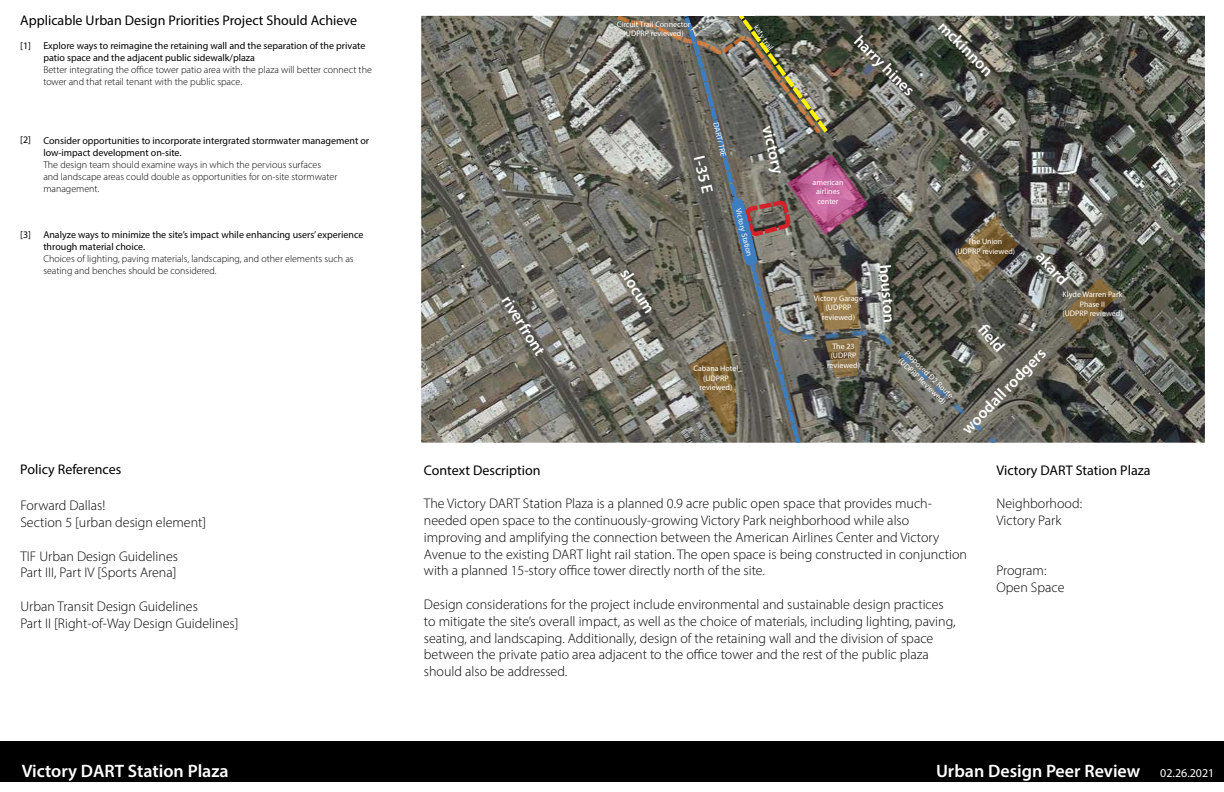
<style>
.page{position:relative;width:1224px;height:792px;background:#fff}
.page>*{position:absolute;margin:0;border:0;box-sizing:border-box;transform-origin:0 0}
.t1{font:600 18px "Myriad Pro";color:#fff}
.t2{font:600 16.1px "Myriad Pro";color:#fff}
.t3{font:300 14px/16.8px "Myriad Pro";color:#000}
.t4{font:14px "Myriad Pro";color:#000}
.t5{font:12px "Myriad Pro";color:#fff}
.t6{font:300 10px/12px "Myriad Pro";color:#000}
.t7{font:10px/12px "Myriad Pro";color:#000}
.t8{font:8px/9.6px "Myriad Pro";color:#fff;text-align:center}
</style>
<div class="page">
<img style="left:421px;top:16px;width:784px;height:427px">
<div style="left:0;top:741px;width:1224px;height:40px;background:#000"></div>
<svg style="left:568px;top:15px;width:45px;height:428px;background:#7b7a71"></svg>
<svg style="left:1063px;top:278px;width:56px;height:54px;background:#6a5e45"></svg>
<div style="left:609px;top:0;width:146px;height:16px;background:#fff"></div>
<svg style="left:613px;top:15px;width:406px;height:428px;background:#6d6a61"></svg>
<p class="t4" style="left:20px;top:12px;width:338px">Applicable Urban Design Priorities Project Should Achieve</p>
<p class="t7" style="left:20px;top:39px;width:12px">[1]</p>
<p class="t7" style="left:43px;top:40px;width:324px">Explore ways to reimagine the retaining wall and the separation of the private patio space and the adjacent public sidewalk/plaza</p>
<p class="t6" style="left:43px;top:64px;width:330px">Better integrating the office tower patio area with the plaza will better connect the tower and that retail tenant with the public space.</p>
<p class="t7" style="left:20px;top:134px;width:12px">[2]</p>
<p class="t7" style="left:43px;top:134px;width:327px">Consider opportunities to incorporate intergrated stormwater management or low-impact development on-site.</p>
<p class="t6" style="left:43px;top:158px;width:295px">The design team should examine ways in which the pervious surfaces and landscape areas could double as opportunities for on-site stormwater management.</p>
<p class="t7" style="left:20px;top:228px;width:12px">[3]</p>
<p class="t7" style="left:43px;top:229px;width:322px">Analyze ways to minimize the site’s impact while enhancing users’ experience through material choice.</p>
<p class="t6" style="left:43px;top:253px;width:312px">Choices of lighting, paving materials, landscaping, and other elements such as seating and benches should be considered.</p>
<p class="t4" style="left:20px;top:461px;width:102px">Policy References</p>
<p class="t3" style="left:20px;top:497px;width:187px">Forward Dallas!<br>Section 5 [urban design element]</p>
<p class="t3" style="left:20px;top:547px;width:159px">TIF Urban Design Guidelines<br>Part III, Part IV [Sports Arena]</p>
<p class="t3" style="left:20px;top:598px;width:220px">Urban Transit Design Guidelines<br>Part II [Right-of-Way Design Guidelines]</p>
<p class="t2" style="left:515px;top:292px;width:68px;rotate:58deg">riverfront</p>
<p class="t8" style="left:617px;top:19px;width:75px">Circuit Trail Connector (UDPRP reviewed)</p>
<p class="t8" style="left:760px;top:23px;width:20px;rotate:57deg">katy t</p>
<p class="t8" style="left:770px;top:38px;width:12px;rotate:55deg">rail</p>
<p class="t2" style="left:633px;top:264px;width:51px;rotate:58deg">slocum</p>
<p class="t8" style="left:720px;top:121px;width:36px;rotate:76deg">DART/ TRE</p>
<p class="t2" style="left:709px;top:154px;width:40px;rotate:76deg">I-35 E</p>
<p class="t8" style="left:743px;top:207px;width:50px;rotate:76deg">Victory Station</p>
<p class="t2" style="left:777px;top:124px;width:50px;rotate:76deg">victory</p>
<p class="t8" style="left:693px;top:364px;width:46px">Cabana Hotel (UDPRP reviewed)</p>
<p class="t2" style="left:864px;top:31px;width:79px;rotate:45deg">harry hines</p>
<p class="t2" style="left:948px;top:17px;width:71px;rotate:45deg">mckinnon</p>
<p class="t8" style="left:813px;top:177px;width:32px">american airlines center</p>
<p class="t8" style="left:814px;top:293px;width:51px">Victory Garage (UDPRP reviewed)</p>
<p class="t8" style="left:827px;top:341px;width:34px">The 23 (UDPRP reviewed)</p>
<p class="t8" style="left:955px;top:236px;width:62px">The Union (UDPRP reviewed)</p>
<p class="t2" style="left:1047px;top:246px;width:41px;rotate:49deg">akard</p>
<p class="t8" style="left:1062px;top:289px;width:62px">Klyde Warren Park<br>Phase II<br>(UDPRP reviewed)</p>
<p class="t2" style="left:895px;top:264px;width:59px;rotate:85deg">houston</p>
<p class="t2" style="left:989px;top:320px;width:32px;rotate:49deg">fi eld</p>
<p class="t2" style="left:957px;top:424px;width:114px;rotate:-46deg">woodall rodgers</p>
<p class="t8" style="left:909px;top:348px;width:66px;text-align:left;rotate:44deg">Proposed D2 Route (UDPRP Reviewed)</p>
<p class="t4" style="left:424px;top:461px;width:118px">Context Description</p>
<p class="t3" style="left:424px;top:495px;width:545px">The Victory DART Station Plaza is a planned 0.9 acre public open space that provides much&shy;needed open space to the continuously-growing Victory Park neighborhood while also improving and amplifying the connection between the American Airlines Center and Victory Avenue to the existing DART light rail station. The open space is being constructed in conjunction with a planned 15-story office tower directly north of the site.</p>
<p class="t3" style="left:424px;top:596px;width:533px">Design considerations for the project include environmental and sustainable design practices to mitigate the site’s overall impact, as well as the choice of materials, including lighting, paving, seating, and landscaping. Additionally, design of the retaining wall and the division of space between the private patio area adjacent to the office tower and the rest of the public plaza should also be addressed.</p>
<p class="t4" style="left:996px;top:461px;width:156px">Victory DART Station Plaza</p>
<p class="t3" style="left:996px;top:495px;width:87px">Neighborhood:<br>Victory Park</p>
<p class="t3" style="left:996px;top:562px;width:70px">Program:<br>Open Space</p>
<p class="t1" style="left:22px;top:760px;width:208px">Victory DART Station Plaza</p>
<p class="t1" style="left:936px;top:760px;width:206px">Urban Design Peer Review</p>
<p class="t5" style="left:1160px;top:766px;width:56px">02.26.2021</p>
</div>
